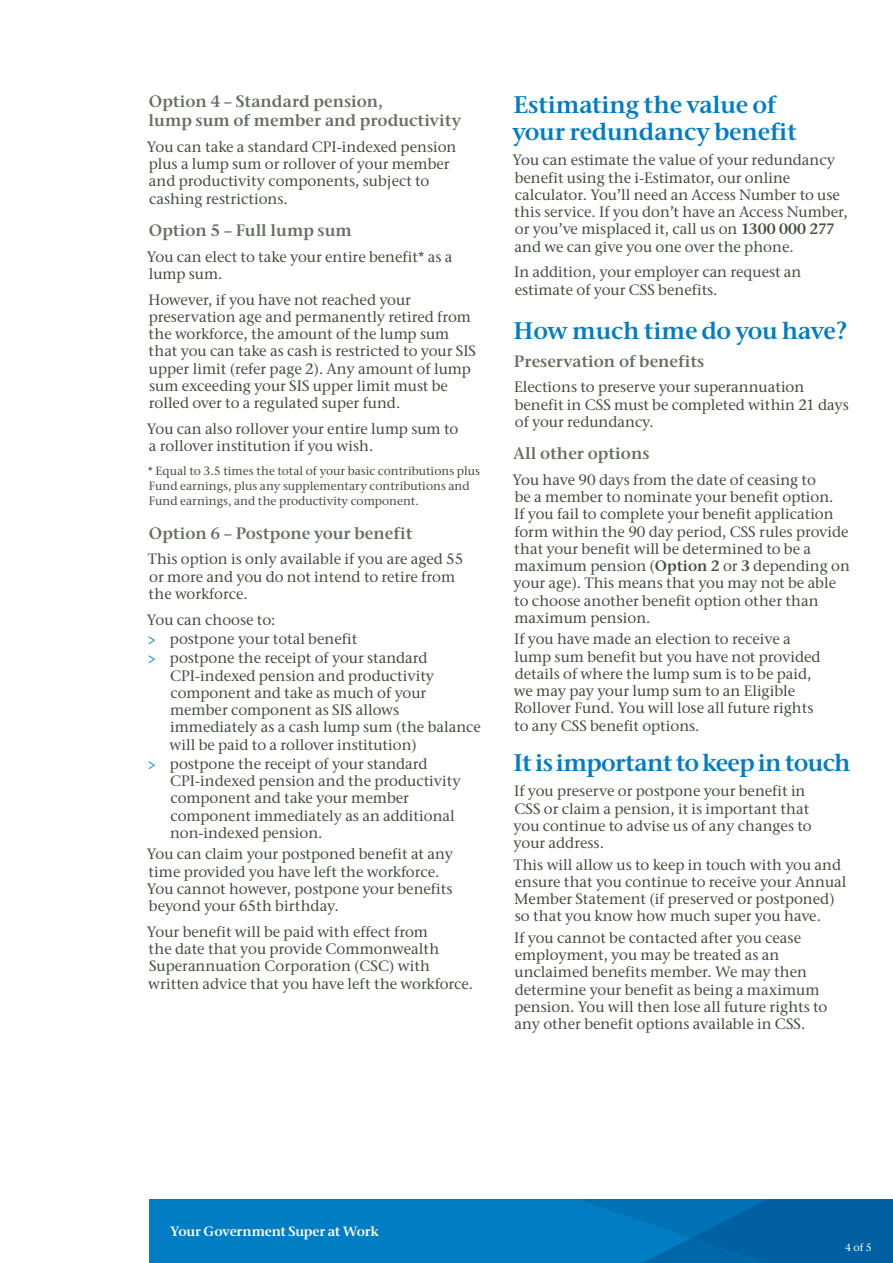
<style>
.page{position:relative;width:893px;height:1263px;background:#fff}
.page>*{position:absolute;margin:0;border:0;box-sizing:border-box;transform-origin:0 0}
._04_Blue_Subhead{font:24px/27px "Stone Serif ITC Semi";letter-spacing:-.01em;color:#007dc3}
._04_Blue_Subhead-2{font:24px "Stone Serif ITC Semi";letter-spacing:-.03em;color:#007dc3}
.Small_Subhead{font:16.5px/19.5px "Stone Serif ITC Semi";color:#666f61}
._03_Body{font:500 15px/17.2px "Stone Serif ITC";color:#444d3e}
.t1{font:13.5px "Stone Serif ITC Semi";letter-spacing:-.02em;color:#fff}
.small_text{font:500 12px/15px "Stone Serif ITC";color:#444d3e}
.t2{font:500 10.5px "Stone Serif ITC";color:#fff}
.s1{color:#007dc3}
.s2{font-family:"Stone Serif ITC Semi";font-weight:400}
</style>
<div class="page">
<div style="left:149px;top:1199px;width:744px;height:64px;background:#007dc3"></div>
<svg style="left:579px;top:1199px;width:314px;height:64px"></svg>
<p class="Small_Subhead" style="left:149px;top:91px;width:314px">Option 4 – Standard pension,<br>lump sum of member and productivity</p>
<p class="_03_Body" style="left:147px;top:138px;width:311px">You can take a standard CPI-indexed pension plus a lump sum or rollover of your member and productivity components, subject to cashing restrictions.</p>
<p class="Small_Subhead" style="left:149px;top:220px;width:204px">Option 5 – Full lump sum</p>
<p class="_03_Body" style="left:147px;top:248px;width:307px">You can elect to take your entire benefit* as a lump sum.</p>
<p class="_03_Body" style="left:148px;top:291px;width:329px">However, if you have not reached your preservation age and permanently retired from the workforce, the amount of the lump sum that you can take as cash is restricted to your SIS upper limit (refer page 2). Any amount of lump sum exceeding your SIS upper limit must be rolled over to a regulated super fund.</p>
<p class="_03_Body" style="left:147px;top:420px;width:313px">You can also rollover your entire lump sum to a rollover institution if you wish.</p>
<p class="small_text" style="left:148px;top:463px;width:334px">* Equal to 3.5 times the total of your basic contributions plus<br>Fund earnings, plus any supplementary contributions and<br>Fund earnings, and the productivity component.</p>
<p class="Small_Subhead" style="left:149px;top:523px;width:265px">Option 6 – Postpone your benefit</p>
<p class="_03_Body" style="left:148px;top:550px;width:317px">This option is only available if you are aged 55 or more and you do not intend to retire from the workforce.</p>
<p class="_03_Body" style="left:147px;top:611px;width:130px">You can choose to:</p>
<p class="_03_Body" style="left:148px;top:630px;width:211px"><span class="s1">&gt;</span> postpone your total benefit</p>
<p class="_03_Body" style="left:169px;top:649px;width:313px;text-indent:-22px"><span class="s1">&gt;</span> postpone the receipt of your standard CPI-indexed pension and productivity component and take as much of your member component as SIS allows immediately as a cash lump sum (the balance will be paid to a rollover institution)</p>
<p class="_03_Body" style="left:170px;top:755px;width:292px;text-indent:-22px"><span class="s1">&gt;</span> postpone the receipt of your standard CPI-indexed pension and the productivity component and take your member component immediately as an additional non-indexed pension.</p>
<p class="_03_Body" style="left:147px;top:845px;width:308px">You can claim your postponed benefit at any time provided you have left the workforce.<br>You cannot however, postpone your benefits beyond your 65th birthday.</p>
<p class="_03_Body" style="left:147px;top:923px;width:328px">Your benefit will be paid with effect from<br>the date that you provide Commonwealth Superannuation Corporation (CSC) with written advice that you have left the workforce.</p>
<p class="_04_Blue_Subhead" style="left:512px;top:90px;width:286px">Estimating the value of your redundancy benefit</p>
<p class="_03_Body" style="left:513px;top:151px;width:336px">You can estimate the value of your redundancy benefit using the i-Estimator, our online calculator. You’ll need an Access Number to use this service. If you don’t have an Access Number, or you’ve misplaced it, call us on <span class="s2">1300 000 277 </span>and we can give you one over the phone.</p>
<p class="_03_Body" style="left:514px;top:263px;width:289px">In addition, your employer can request an estimate of your CSS benefits.</p>
<p class="_04_Blue_Subhead" style="left:514px;top:316px;width:335px">How much time do you have?</p>
<p class="Small_Subhead" style="left:514px;top:351px;width:192px">Preservation of benefits</p>
<p class="_03_Body" style="left:514px;top:378px;width:336px">Elections to preserve your superannuation benefit in CSS must be completed within 21 days of your redundancy.</p>
<p class="Small_Subhead" style="left:513px;top:443px;width:138px">All other options</p>
<p class="_03_Body" style="left:513px;top:471px;width:339px">You have 90 days from the date of ceasing to<br>be a member to nominate your benefit option.<br>If you fail to complete your benefit application form within the 90 day period, CSS rules provide that your benefit will be determined to be a maximum pension (<span class="s2">Option 2</span> or <span class="s2">3</span> depending on your age). This means that you may not be able to choose another benefit option other than maximum pension.</p>
<p class="_03_Body" style="left:514px;top:630px;width:308px">If you have made an election to receive a lump sum benefit but you have not provided details of where the lump sum is to be paid, we may pay your lump sum to an Eligible Rollover Fund. You will lose all future rights to any CSS benefit options.</p>
<p class="_04_Blue_Subhead-2" style="left:514px;top:747px;width:339px">It is important to keep in touch</p>
<p class="_03_Body" style="left:514px;top:782px;width:300px">If you preserve or postpone your benefit in CSS or claim a pension, it is important that you continue to advise us of any changes to your address.</p>
<p class="_03_Body" style="left:514px;top:855px;width:334px">This will allow us to keep in touch with you and ensure that you continue to receive your Annual Member Statement (if preserved or postponed) so that you know how much super you have.</p>
<p class="_03_Body" style="left:514px;top:929px;width:315px">If you cannot be contacted after you cease employment, you may be treated as an unclaimed benefits member. We may then determine your benefit as being a maximum pension. You will then lose all future rights to any other benefit options available in CSS.</p>
<p class="t1" style="left:170px;top:1223px;width:210px">Your Government Super at Work</p>
<p class="t2" style="left:845px;top:1241px;width:28px">4 of 5</p>
</div>
